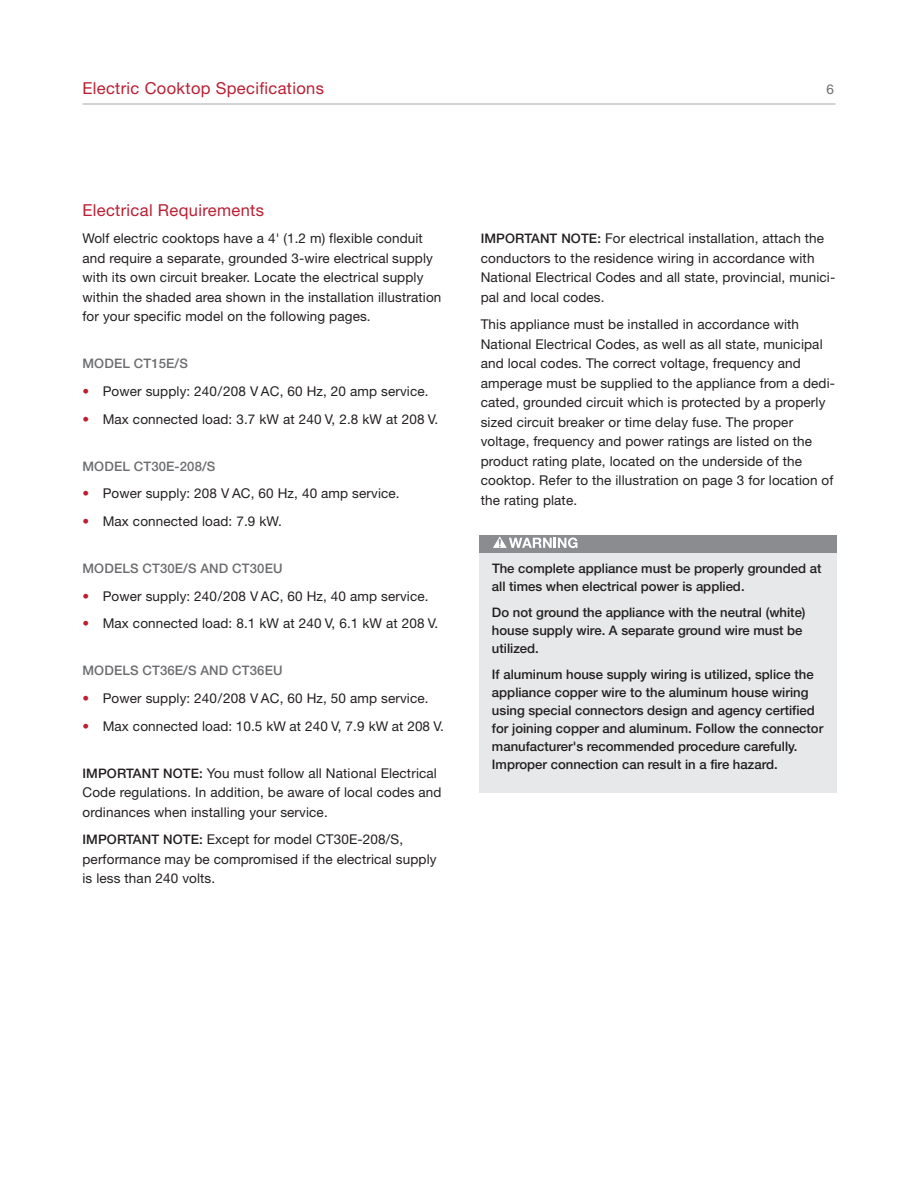
<style>
.page{position:relative;width:918px;height:1188px;background:#fff}
.page>*{position:absolute;margin:0;border:0;box-sizing:border-box;transform-origin:0 0}
.t1{font:16.5px "Helvetica Neue LT Std";letter-spacing:.02em;color:#ba1f33}
.t2{font:13.5px/19.5px "Helvetica Neue LT Std";letter-spacing:.01em;color:#231f20}
.t3{font:13.5px "Helvetica Neue LT Std";color:#6c6d70}
.t4{font:500 13.2px/18px "Helvetica Neue LT Std";color:#231f20}
.t5{font:500 13.2px "Helvetica Neue LT Std";letter-spacing:.01em;color:#6c6d70}
.s1{color:#ba1f33}
.s2{font-weight:500;font-size:13.2px}
</style>
<div class="page">
<hr style="left:82px;top:104px;width:754px;height:1px;background:#a8a9ad">
<div style="left:479px;top:535px;width:358px;height:257px;background:#e7e8e9"></div>
<div style="left:479px;top:535px;width:358px;height:17px;background:#8a8c8f"></div>
<svg style="left:493px;top:537px;width:84px;height:11px"></svg>
<p class="t1" style="left:82px;top:83px;width:243px">Electric Cooktop Specifications</p>
<p class="t3" style="left:826px;top:85px;width:9px">6</p>
<p class="t1" style="left:82px;top:204px;width:183px">Electrical Requirements</p>
<p class="t2" style="left:82px;top:230px;width:360px">Wolf electric cooktops have a 4' (1.2 m) flexible conduit and require a separate, grounded 3-wire electrical supply with its own circuit breaker. Locate the electrical supply within the shaded area shown in the installation illustration for your specific model on the following pages.</p>
<p class="t5" style="left:82px;top:359px;width:107px">MODEL CT15E/S</p>
<p class="t2" style="left:82px;top:383px;width:348px"><span class="s1">•</span> Power supply: 240/208 V AC, 60 Hz, 20 amp service.</p>
<p class="t2" style="left:83px;top:410px;width:357px"><span class="s1">•</span> Max connected load: 3.7 kW at 240 V, 2.8 kW at 208 V.</p>
<p class="t5" style="left:82px;top:461px;width:134px">MODEL CT30E-208/S</p>
<p class="t2" style="left:82px;top:485px;width:319px"><span class="s1">•</span> Power supply: 208 V AC, 60 Hz, 40 amp service.</p>
<p class="t2" style="left:83px;top:513px;width:201px"><span class="s1">•</span> Max connected load: 7.9 kW.</p>
<p class="t5" style="left:82px;top:564px;width:202px">MODELS CT30E/S AND CT30EU</p>
<p class="t2" style="left:82px;top:587px;width:348px"><span class="s1">•</span> Power supply: 240/208 V AC, 60 Hz, 40 amp service.</p>
<p class="t2" style="left:83px;top:615px;width:357px"><span class="s1">•</span> Max connected load: 8.1 kW at 240 V, 6.1 kW at 208 V.</p>
<p class="t5" style="left:82px;top:666px;width:202px">MODELS CT36E/S AND CT36EU</p>
<p class="t2" style="left:82px;top:690px;width:348px"><span class="s1">•</span> Power supply: 240/208 V AC, 60 Hz, 50 amp service.</p>
<p class="t2" style="left:83px;top:717px;width:363px"><span class="s1">•</span> Max connected load: 10.5 kW at 240 V, 7.9 kW at 208 V.</p>
<p class="t2" style="left:82px;top:764px;width:360px"><span class="s2">IMPORTANT NOTE:</span> You must follow all National Electrical<br>Code regulations. In addition, be aware of local codes and ordinances when installing your service.</p>
<p class="t2" style="left:82px;top:831px;width:356px"><span class="s2">IMPORTANT NOTE:</span> Except for model CT30E-208/S, performance may be compromised if the electrical supply is less than 240 volts.</p>
<p class="t2" style="left:481px;top:230px;width:356px"><span class="s2">IMPORTANT NOTE:</span> For electrical installation, attach the conductors to the residence wiring in accordance with National Electrical Codes and all state, provincial, munici&shy;pal and local codes.</p>
<p class="t2" style="left:481px;top:316px;width:356px">This appliance must be installed in accordance with National Electrical Codes, as well as all state, municipal and local codes. The correct voltage, frequency and amperage must be supplied to the appliance from a dedi&shy;cated, grounded circuit which is protected by a properly sized circuit breaker or time delay fuse. The proper voltage, frequency and power ratings are listed on the product rating plate, located on the underside of the cooktop. Refer to the illustration on page 3 for location of the rating plate.</p>
<p class="t4" style="left:492px;top:561px;width:331px">The complete appliance must be properly grounded at all times when electrical power is applied.</p>
<p class="t4" style="left:492px;top:605px;width:315px">Do not ground the appliance with the neutral (white) house supply wire. A separate ground wire must be utilized.</p>
<p class="t4" style="left:492px;top:667px;width:333px">If aluminum house supply wiring is utilized, splice the appliance copper wire to the aluminum house wiring using special connectors design and agency certified for joining copper and aluminum. Follow the connector manufacturer's recommended procedure carefully.<br>Improper connection can result in a fire hazard.</p>
</div>
